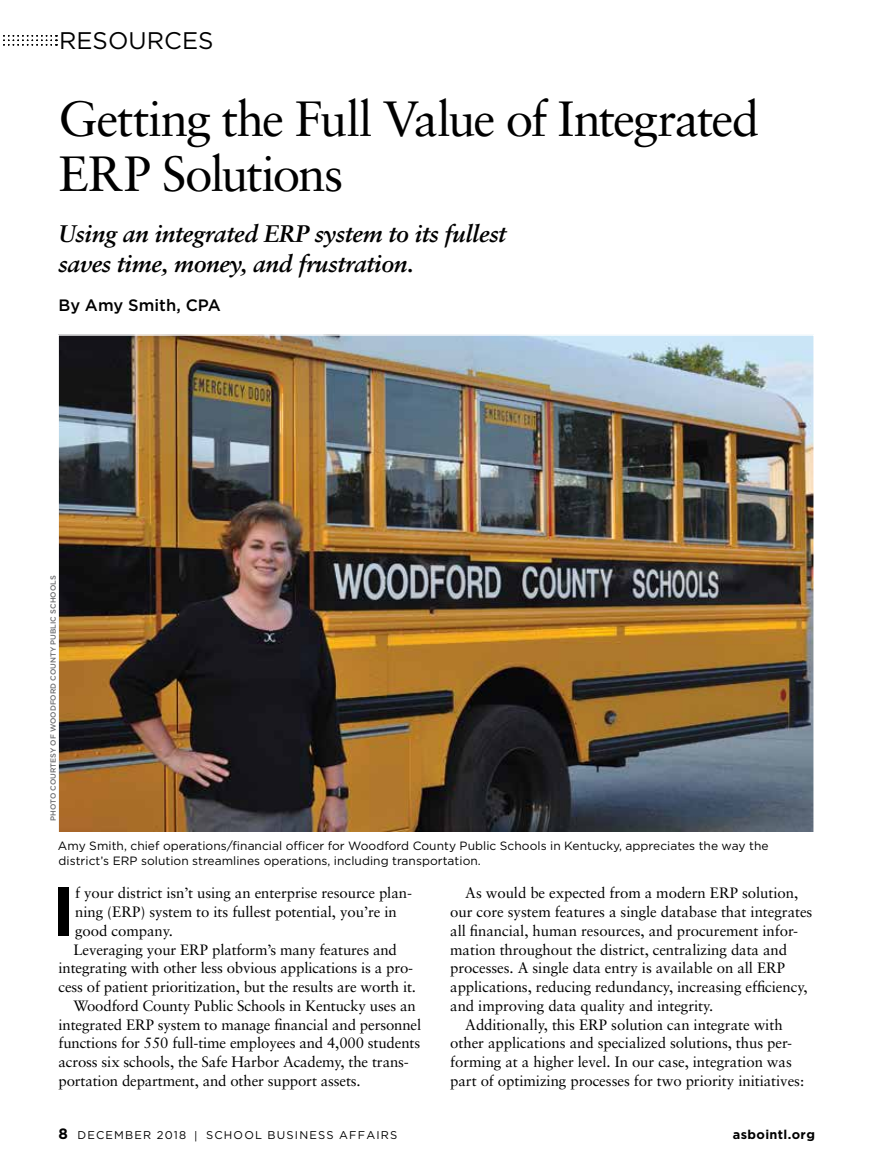
<style>
.page{position:relative;width:878px;height:1175px;background:#fff}
.page>*{position:absolute;margin:0;border:0;box-sizing:border-box;transform-origin:0 0}
.t1{font:700 68.55px "Gotham";color:#000}
.t2{font:49.5px/55.5px "Sabon";letter-spacing:-.035em;color:#000}
.t3{font:italic 700 24px/30px "Sabon";letter-spacing:-.015em;color:#000}
.t4{font:24px "Gotham";letter-spacing:.005em;color:#000}
.t5{font:500 16.5px "Gotham";letter-spacing:.005em;color:#000}
.t6{font:15px "Sabon";letter-spacing:-.005em;color:#000}
.t7{font:700 12.75px "Gotham";letter-spacing:.03em;color:#000}
.t8{font:12px/15px "Gotham";letter-spacing:.005em;color:#000}
.t9{font:11.25px "Gotham";letter-spacing:.105em;color:#000}
.t10{font:500 7.5px "Gotham";letter-spacing:.005em;color:#6d6e71}
.s1{font-weight:700;font-size:15px}
</style>
<div class="page">
<svg style="left:3px;top:35px;width:54px;height:11px"></svg>
<img style="left:60px;top:337px;width:751px;height:493px">
<h3 class="t4" style="left:59px;top:25px;width:156px">RESOURCES</h3>
<h2 class="t2" style="left:58px;top:90px;width:702px">Getting the Full Value of Integrated<br>ERP Solutions</h2>
<h3 class="t3" style="left:58px;top:219px;width:449px">Using an integrated ERP system to its fullest saves time, money, and frustration.</h3>
<p class="t5" style="left:58px;top:295px;width:164px">By Amy Smith, CPA</p>
<p class="t10" style="left:48px;top:820px;width:247px;rotate:-90deg">PHOTO COURTESY OF WOODFORD COUNTY PUBLIC SCHOOLS</p>
<p class="t8" style="left:58px;top:838px;width:712px">Amy Smith, chief operations/financial officer for Woodford County Public Schools in Kentucky, appreciates the way the district’s ERP solution streamlines operations, including transportation.</p>
<h1 class="t1" style="left:52px;top:866px;width:25px">I</h1>
<p class="t6" style="left:75px;top:884px;width:338px">f your district isn’t using an enterprise resource plan-</p>
<p class="t6" style="left:75px;top:903px;width:323px">ning (ERP) system to its fullest potential, you’re in</p>
<p class="t6" style="left:75px;top:921px;width:99px">good company.</p>
<p class="t6" style="left:73px;top:940px;width:325px">Leveraging your ERP platform’s many features and</p>
<p class="t6" style="left:58px;top:959px;width:356px">integrating with other less obvious applications is a pro-</p>
<p class="t6" style="left:58px;top:978px;width:359px">cess of patient prioritization, but the results are worth it.</p>
<p class="t6" style="left:73px;top:996px;width:344px">Woodford County Public Schools in Kentucky uses an</p>
<p class="t6" style="left:58px;top:1015px;width:364px">integrated ERP system to manage financial and personnel</p>
<p class="t6" style="left:58px;top:1034px;width:363px">functions for 550 full-time employees and 4,000 students</p>
<p class="t6" style="left:58px;top:1053px;width:352px">across six schools, the Safe Harbor Academy, the trans-</p>
<p class="t6" style="left:58px;top:1071px;width:304px">portation department, and other support assets.</p>
<p class="t6" style="left:465px;top:884px;width:334px">As would be expected from a modern ERP solution,</p>
<p class="t6" style="left:450px;top:903px;width:364px">our core system features a single database that integrates</p>
<p class="t6" style="left:450px;top:921px;width:349px">all financial, human resources, and procurement infor-</p>
<p class="t6" style="left:450px;top:940px;width:338px">mation throughout the district, centralizing data and</p>
<p class="t6" style="left:450px;top:959px;width:336px">processes. A single data entry is available on all ERP</p>
<p class="t6" style="left:450px;top:978px;width:359px">applications, reducing redundancy, increasing efficiency,</p>
<p class="t6" style="left:450px;top:996px;width:264px">and improving data quality and integrity.</p>
<p class="t6" style="left:465px;top:1015px;width:319px">Additionally, this ERP solution can integrate with</p>
<p class="t6" style="left:450px;top:1034px;width:343px">other applications and specialized solutions, thus per-</p>
<p class="t6" style="left:450px;top:1053px;width:343px">forming at a higher level. In our case, integration was</p>
<p class="t6" style="left:450px;top:1071px;width:355px">part of optimizing processes for two priority initiatives:</p>
<p class="t9" style="left:58px;top:1127px;width:340px"><span class="s1">8</span> DECEMBER 2018 | SCHOOL BUSINESS AFFAIRS</p>
<p class="t7" style="left:733px;top:1126px;width:83px">asbointl.org</p>
</div>
